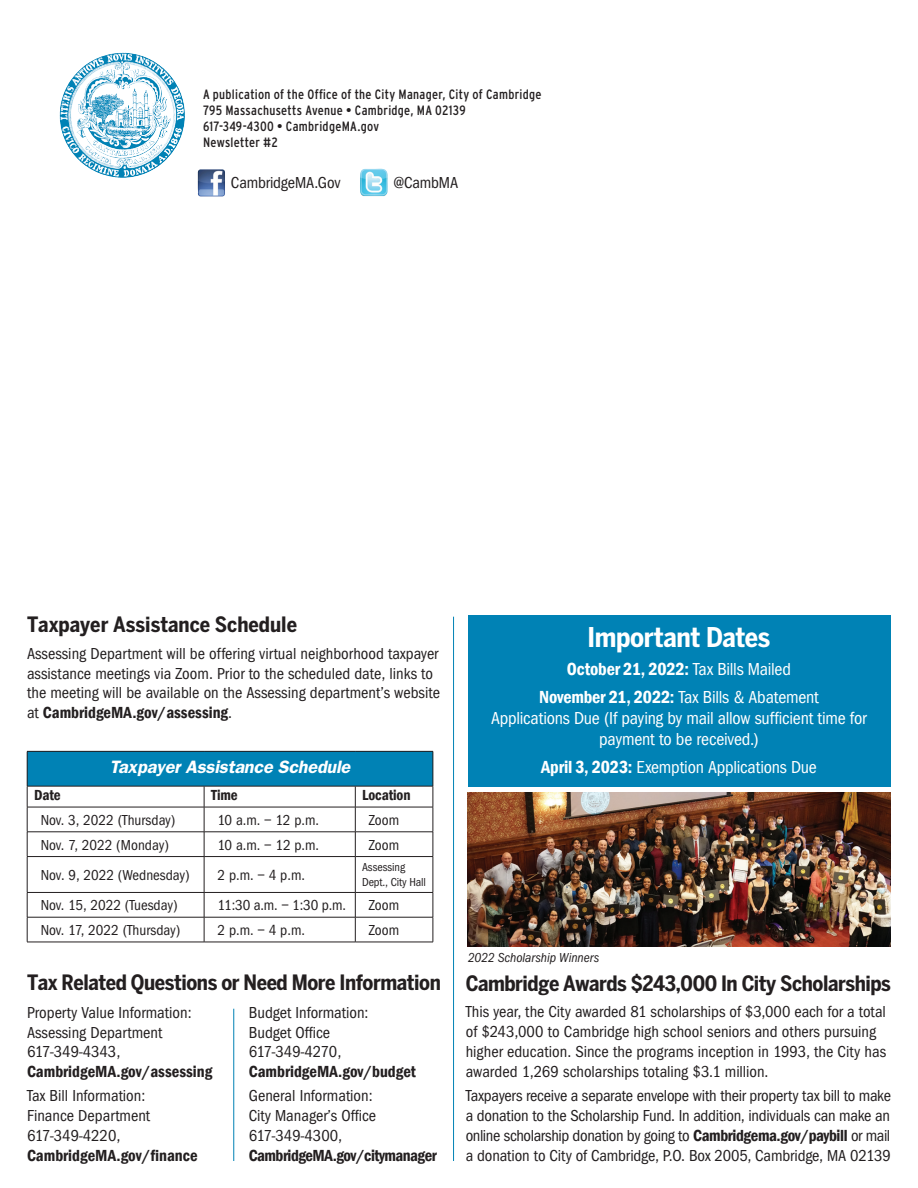
<style>
.page{position:relative;width:918px;height:1188px;background:#fff}
.page>*{position:absolute;margin:0;border:0;box-sizing:border-box;transform-origin:0 0}
.t1{font:700 condensed 27px "Benton Sans";letter-spacing:-.015em;color:#fff}
.t2{font:700 condensed 21px "Benton Sans";letter-spacing:-.02em;color:#231f20}
.t3{font:700 condensed 21px "Benton Sans";color:#231f20}
.t4{font:condensed 18px/27.8px "Franklin Gothic";letter-spacing:-.015em;color:#fff;text-align:center}
.t5{font:italic 600 18px "Franklin Gothic";letter-spacing:-.01em;color:#fff}
.t6{font:condensed 16.5px/19.8px "Franklin Gothic";color:#231f20}
.t7{font:600 condensed 16.5px "Franklin Gothic";color:#231f20}
.t8{font:600 condensed 16.5px "Franklin Gothic";letter-spacing:-.03em;color:#231f20}
.t9{font:condensed 15px "Franklin Gothic";color:#231f20}
.t10{font:600 condensed 15px "Franklin Gothic";letter-spacing:-.01em;color:#231f20}
.t11{font:condensed 13.5px/16.2px "Interstate";letter-spacing:.02em;color:#231f20}
.t12{font:italic condensed 13.5px "Franklin Gothic";letter-spacing:-.005em;color:#231f20}
.t13{font:condensed 12px/14.4px "Franklin Gothic";letter-spacing:-.01em;color:#231f20}
.s1{font-weight:600}
</style>
<div class="page">
<svg style="left:59px;top:52px;width:126px;height:126px"></svg>
<img style="left:88px;top:53px;width:37px;height:10px">
<img style="left:468px;top:793px;width:423px;height:153px">
<img style="left:198px;top:169px;width:27px;height:27px">
<img style="left:360px;top:169px;width:28px;height:27px">
<div style="left:27px;top:751px;width:406px;height:35px;background:#0082b5"></div>
<hr style="left:27px;top:751px;width:177px;height:1px;background:#231f20">
<hr style="left:27px;top:752px;width:1px;height:34px;background:#231f20">
<hr style="left:204px;top:751px;width:151px;height:1px;background:#231f20">
<hr style="left:355px;top:751px;width:78px;height:1px;background:#231f20">
<hr style="left:433px;top:752px;width:1px;height:34px;background:#231f20">
<hr style="left:27px;top:786px;width:177px;height:1px;background:#231f20">
<hr style="left:204px;top:786px;width:151px;height:1px;background:#231f20">
<hr style="left:355px;top:786px;width:78px;height:1px;background:#231f20">
<hr style="left:27px;top:807px;width:177px;height:1px;background:#231f20">
<hr style="left:204px;top:807px;width:151px;height:1px;background:#231f20">
<hr style="left:355px;top:807px;width:78px;height:1px;background:#231f20">
<hr style="left:27px;top:832px;width:177px;height:1px;background:#231f20">
<svg style="left:27px;top:786px;width:1px;height:70px"></svg>
<hr style="left:204px;top:832px;width:151px;height:1px;background:#231f20">
<svg style="left:204px;top:786px;width:1px;height:70px"></svg>
<hr style="left:355px;top:832px;width:78px;height:1px;background:#231f20">
<svg style="left:355px;top:786px;width:1px;height:70px"></svg>
<svg style="left:433px;top:786px;width:1px;height:70px"></svg>
<hr style="left:27px;top:856px;width:177px;height:1px;background:#231f20">
<hr style="left:27px;top:857px;width:1px;height:35px;background:#231f20">
<hr style="left:204px;top:856px;width:151px;height:1px;background:#231f20">
<hr style="left:204px;top:857px;width:1px;height:35px;background:#231f20">
<hr style="left:355px;top:856px;width:78px;height:1px;background:#231f20">
<hr style="left:355px;top:857px;width:1px;height:35px;background:#231f20">
<hr style="left:433px;top:857px;width:1px;height:35px;background:#231f20">
<hr style="left:27px;top:892px;width:177px;height:1px;background:#231f20">
<hr style="left:204px;top:892px;width:151px;height:1px;background:#231f20">
<hr style="left:355px;top:892px;width:78px;height:1px;background:#231f20">
<hr style="left:27px;top:917px;width:177px;height:1px;background:#231f20">
<svg style="left:27px;top:893px;width:1px;height:49px"></svg>
<hr style="left:204px;top:917px;width:151px;height:1px;background:#231f20">
<svg style="left:204px;top:893px;width:1px;height:49px"></svg>
<hr style="left:355px;top:917px;width:78px;height:1px;background:#231f20">
<svg style="left:355px;top:893px;width:1px;height:49px"></svg>
<svg style="left:433px;top:893px;width:1px;height:49px"></svg>
<hr style="left:27px;top:942px;width:177px;height:1px;background:#231f20">
<hr style="left:204px;top:942px;width:151px;height:1px;background:#231f20">
<hr style="left:355px;top:942px;width:78px;height:1px;background:#231f20">
<hr style="left:234px;top:1009px;width:1px;height:152px;background:#0082b5">
<div style="left:468px;top:616px;width:423px;height:171px;background:#0082b5"></div>
<hr style="left:453px;top:617px;width:1px;height:544px;background:#0082b5">
<p class="t11" style="left:203px;top:86px;width:340px">A publication of the Office of the City Manager, City of Cambridge 795 Massachusetts Avenue • Cambridge, MA 02139<br>617-349-4300 • CambridgeMA.gov<br>Newsletter #2</p>
<p class="t6" style="left:231px;top:173px;width:111px">CambridgeMA.Gov</p>
<p class="t6" style="left:394px;top:173px;width:65px">@CambMA</p>
<p class="t3" style="left:27px;top:612px;width:272px">Taxpayer Assistance Schedule</p>
<p class="t6" style="left:27px;top:644px;width:415px">Assessing Department will be offering virtual neighborhood taxpayer assistance meetings via Zoom. Prior to the scheduled date, links to the meeting will be available on the Assessing department’s website at <span class="s1">CambridgeMA.gov/assessing</span>.</p>
<p class="t5" style="left:110px;top:756px;width:242px">Taxpayer Assistance Schedule</p>
<p class="t10" style="left:34px;top:785px;width:28px">Date</p>
<p class="t10" style="left:211px;top:785px;width:28px">Time</p>
<p class="t10" style="left:362px;top:785px;width:50px">Location</p>
<p class="t9" style="left:41px;top:812px;width:136px">Nov. 3, 2022 (Thursday)</p>
<p class="t9" style="left:218px;top:812px;width:103px">10 a.m. – 12 p.m.</p>
<p class="t9" style="left:369px;top:812px;width:32px">Zoom</p>
<p class="t9" style="left:41px;top:836px;width:130px">Nov. 7, 2022 (Monday)</p>
<p class="t9" style="left:218px;top:836px;width:103px">10 a.m. – 12 p.m.</p>
<p class="t9" style="left:369px;top:836px;width:32px">Zoom</p>
<p class="t9" style="left:41px;top:867px;width:151px">Nov. 9, 2022 (Wednesday)</p>
<p class="t9" style="left:218px;top:867px;width:89px">2 p.m. – 4 p.m.</p>
<p class="t13" style="left:362px;top:860px;width:65px">Assessing<br>Dept., City Hall</p>
<p class="t9" style="left:41px;top:897px;width:138px">Nov. 15, 2022 (Tuesday)</p>
<p class="t9" style="left:218px;top:897px;width:130px">11:30 a.m. – 1:30 p.m.</p>
<p class="t9" style="left:369px;top:897px;width:32px">Zoom</p>
<p class="t9" style="left:41px;top:922px;width:141px">Nov. 17, 2022 (Thursday)</p>
<p class="t9" style="left:218px;top:922px;width:89px">2 p.m. – 4 p.m.</p>
<p class="t9" style="left:369px;top:922px;width:32px">Zoom</p>
<h1 class="t1" style="left:588px;top:622px;width:184px">Important Dates</h1>
<p class="t4" style="left:539px;top:655px;width:281px"><span class="s1">October 21, 2022:</span> Tax Bills Mailed<br><span class="s1">November 21, 2022:</span> Tax Bills &amp; Abatement</p>
<p class="t4" style="left:491px;top:708px;width:377px;line-height:21px">Applications Due (If paying by mail allow sufficient time for payment to be received.)</p>
<p class="t4" style="left:541px;top:753px;width:277px"><span class="s1">April 3, 2023:</span> Exemption Applications Due</p>
<p class="t12" style="left:468px;top:949px;width:133px">2022 Scholarship Winners</p>
<p class="t2" style="left:27px;top:970px;width:415px">Tax Related Questions or Need More Information</p>
<p class="t6" style="left:27px;top:1003px;width:166px">Property Value Information:<br>Assessing Department<br>617-349-4343,</p>
<p class="t7" style="left:27px;top:1061px;width:187px">CambridgeMA.gov/assessing</p>
<p class="t6" style="left:27px;top:1086px;width:125px">Tax Bill Information:<br>Finance Department<br>617-349-4220,</p>
<p class="t7" style="left:27px;top:1144px;width:172px">CambridgeMA.gov/finance</p>
<p class="t6" style="left:249px;top:1003px;width:121px">Budget Information:<br>Budget Office<br>617-349-4270,</p>
<p class="t7" style="left:249px;top:1061px;width:169px">CambridgeMA.gov/budget</p>
<p class="t6" style="left:249px;top:1086px;width:129px">General Information:<br>City Manager’s Office<br>617-349-4300,</p>
<p class="t8" style="left:249px;top:1144px;width:190px">CambridgeMA.gov/citymanager</p>
<p class="t2" style="left:466px;top:971px;width:427px">Cambridge Awards $243,000 In City Scholarships</p>
<p class="t6" style="left:466px;top:1002px;width:422px">This year, the City awarded 81 scholarships of $3,000 each for a total of $243,000 to Cambridge high school seniors and others pursuing higher education. Since the programs inception in 1993, the City has awarded 1,269 scholarships totaling $3.1 million.</p>
<p class="t6" style="left:466px;top:1086px;width:427px;text-align:justify">Taxpayers receive a separate envelope with their property tax bill to make a donation to the Scholarship Fund. In addition, individuals can make an online scholarship donation by going to <span class="s1">Cambridgema.gov/paybill</span> or mail a donation to City of Cambridge, P.O. Box 2005, Cambridge, MA 02139</p>
</div>
